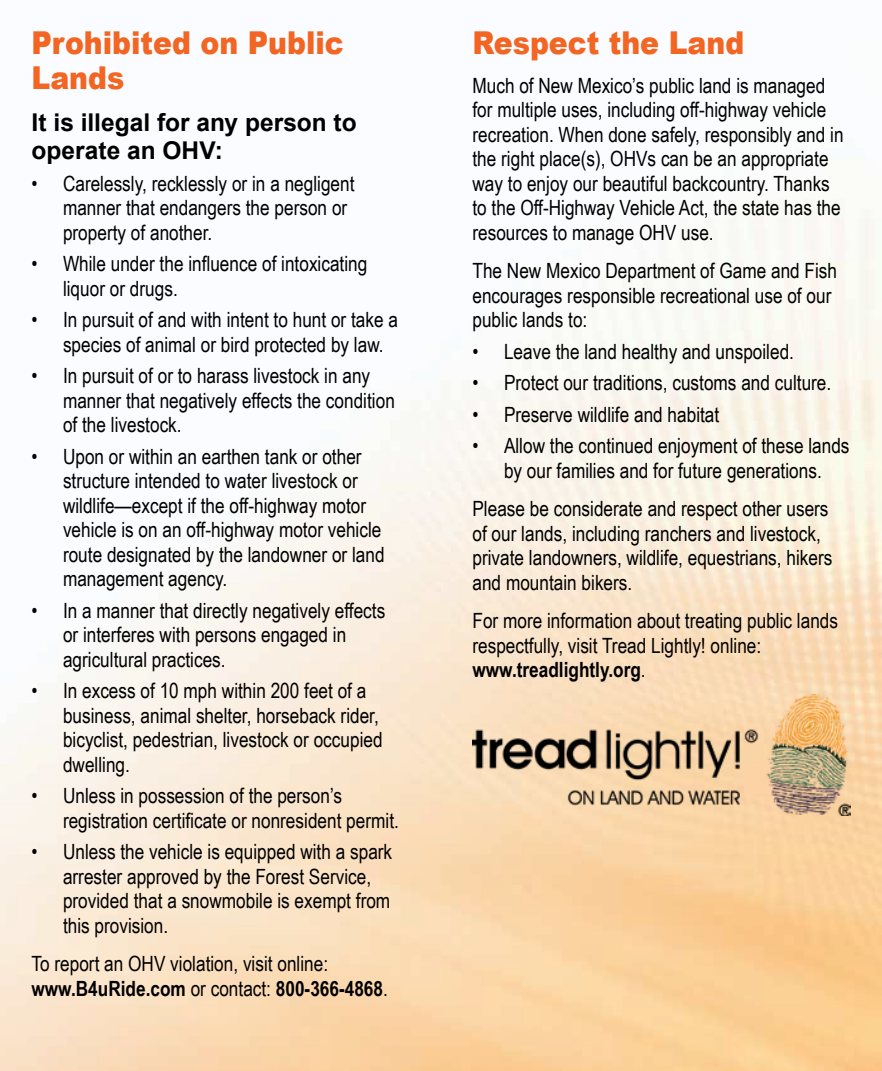
<style>
.page{position:relative;width:882px;height:1071px;background:#fff}
.page>*{position:absolute;margin:0;border:0;box-sizing:border-box;transform-origin:0 0}
.t1{font:900 31.5px/35px "Arial";color:#f26522;scale:.9 1}
.t2{font:700 24.5px/28px "Arial";color:#000}
.t3{font:21px/24.5px "Arial Narrow";color:#000}
.s1{font-weight:700}
</style>
<div class="page">
<img style="left:0;top:209px;width:882px;height:862px">
<img style="left:472px;top:694px;width:378px;height:121px">
<h1 class="t1" style="left:32px;top:24px;width:349px">Prohibited on Public<br>Lands</h1>
<p class="t2" style="left:32px;top:109px;width:327px">It is illegal for any person to operate an OHV:</p>
<p class="t3" style="left:63px;top:170px;width:293px;text-indent:-32px">• Carelessly, recklessly or in a negligent manner that endangers the person or property of another.</p>
<p class="t3" style="left:63px;top:251px;width:306px;text-indent:-32px">• While under the influence of intoxicating liquor or drugs.</p>
<p class="t3" style="left:63px;top:307px;width:337px;text-indent:-32px">• In pursuit of and with intent to hunt or take a species of animal or bird protected by law.</p>
<p class="t3" style="left:63px;top:363px;width:333px;text-indent:-32px">• In pursuit of or to harass livestock in any manner that negatively effects the condition of the livestock.</p>
<p class="t3" style="left:63px;top:443px;width:323px;text-indent:-32px">• Upon or within an earthen tank or other structure intended to water livestock or wildlife—except if the off-highway motor vehicle is on an off-highway motor vehicle route designated by the landowner or land management agency.</p>
<p class="t3" style="left:63px;top:597px;width:324px;text-indent:-32px">• In a manner that directly negatively effects or interferes with persons engaged in agricultural practices.</p>
<p class="t3" style="left:63px;top:678px;width:321px;text-indent:-32px">• In excess of 10 mph within 200 feet of a business, animal shelter, horseback rider, bicyclist, pedestrian, livestock or occupied dwelling.</p>
<p class="t3" style="left:63px;top:783px;width:337px;text-indent:-32px">• Unless in possession of the person’s registration certificate or nonresident permit.</p>
<p class="t3" style="left:63px;top:839px;width:331px;text-indent:-32px">• Unless the vehicle is equipped with a spark arrester approved by the Forest Service, provided that a snowmobile is exempt from this provision.</p>
<p class="t3" style="left:32px;top:951px;width:358px">To report an OHV violation, visit online: <span class="s1">www.B4uRide.com</span> or contact: <span class="s1">800-366-4868</span>.</p>
<h1 class="t1" style="left:472px;top:24px;width:304px">Respect the Land</h1>
<p class="t3" style="left:472px;top:72px;width:373px">Much of New Mexico’s public land is managed for multiple uses, including off-highway vehicle recreation. When done safely, responsibly and in the right place(s), OHVs can be an appropriate way to enjoy our beautiful backcountry. Thanks to the Off-Highway Vehicle Act, the state has the resources to manage OHV use.</p>
<p class="t3" style="left:472px;top:258px;width:366px">The New Mexico Department of Game and Fish encourages responsible recreational use of our public lands to:</p>
<p class="t3" style="left:472px;top:338px;width:323px">• Leave the land healthy and unspoiled.</p>
<p class="t3" style="left:472px;top:370px;width:360px">• Protect our traditions, customs and culture.</p>
<p class="t3" style="left:472px;top:401px;width:248px">• Preserve wildlife and habitat</p>
<p class="t3" style="left:472px;top:433px;width:379px;text-align:center">• Allow the continued enjoyment of these lands by our families and for future generations.</p>
<p class="t3" style="left:472px;top:496px;width:361px">Please be considerate and respect other users of our lands, including ranchers and livestock, private landowners, wildlife, equestrians, hikers and mountain bikers.</p>
<p class="t3" style="left:472px;top:608px;width:367px">For more information about treating public lands respectfully, visit Tread Lightly! online: <span class="s1">www.treadlightly.org</span>.</p>
</div>
